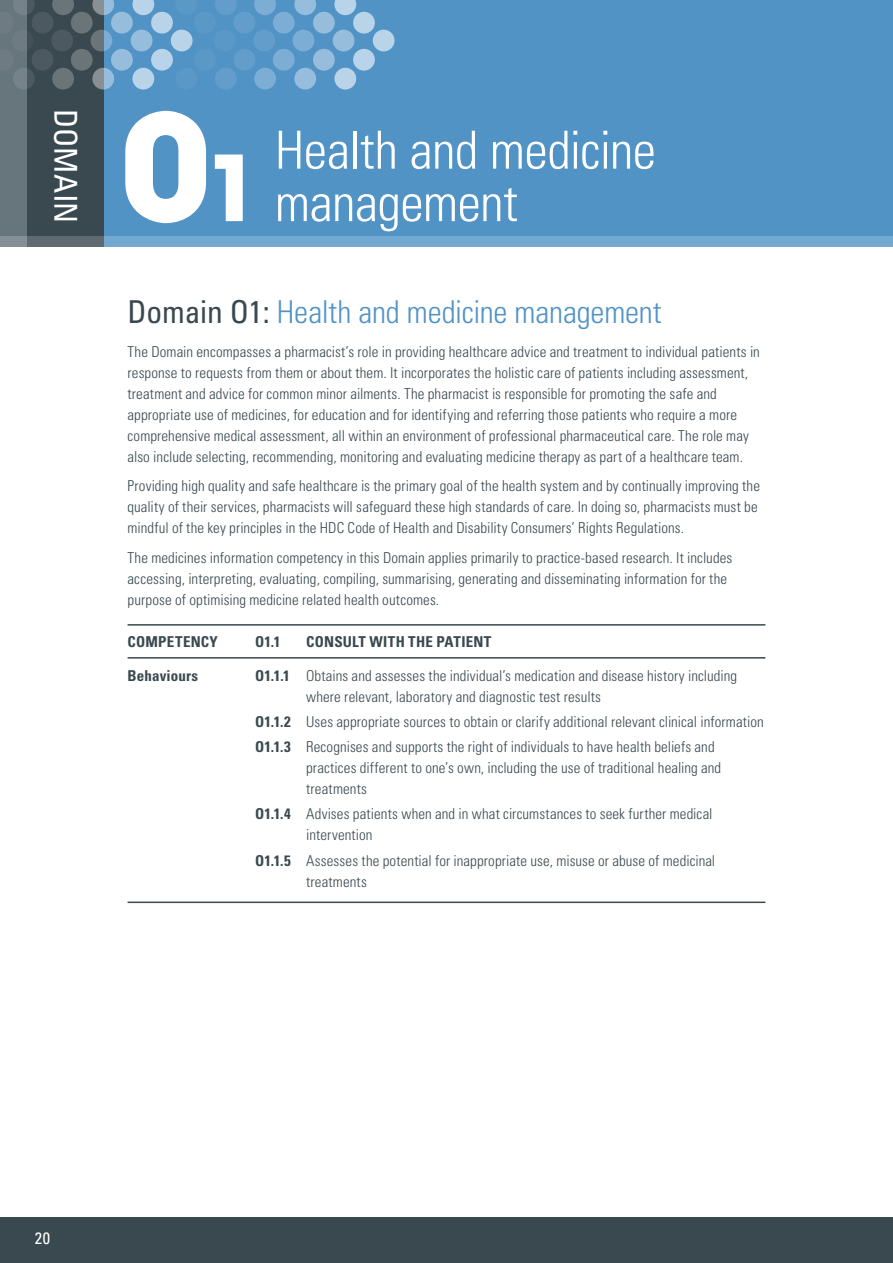
<style>
.page{position:relative;width:893px;height:1263px;background:#fff}
.page>*{position:absolute;margin:0;border:0;box-sizing:border-box;transform-origin:0 0}
.t1{font:700 146.25px "Avant Garde";color:#fff}
.t2{font:300 condensed 52.5px/52.5px "Univers";letter-spacing:-.01em;color:#fff}
.t3{font:300 condensed 31.5px "Univers";letter-spacing:-.005em;color:#5293c6}
.t4{font:condensed 31.5px "Univers";color:#fff}
.t5{font:condensed 16.5px "Univers";color:#fff}
.t6{font:300 condensed 15px/21px "Univers";letter-spacing:.005em;color:#3a484f}
.t7{font:700 condensed 15px "Univers";letter-spacing:.015em;color:#3a484f}
.s1{font-size:90px}
.s2{font-weight:400;color:#3a484f}
.s3{font-weight:700}
</style>
<div class="page">
<div style="left:0;top:1217px;width:893px;height:46px;background:#3a484f"></div>
<div style="left:0;top:0;width:893px;height:247px;background:#5293c6"></div>
<hr style="left:128px;top:624px;width:637px;height:2px;background:#3a484f">
<hr style="left:128px;top:657px;width:637px;height:2px;background:#3a484f">
<hr style="left:128px;top:901px;width:637px;height:2px;background:#3a484f">
<div style="left:0;top:0;width:28px;height:247px;background:#67757d"></div>
<div style="left:28px;top:0;width:76px;height:247px;background:#3a484f"></div>
<svg style="left:0;top:236px;width:893px;height:11px;background:#71a2c6"></svg>
<div style="left:333px;top:30px;width:21px;height:21px;background:#96bddc;border-radius:50%"></div>
<div style="left:313px;top:49px;width:22px;height:22px;background:#96bddc;border-radius:50%"></div>
<div style="left:294px;top:68px;width:22px;height:22px;background:#96bddc;border-radius:50%"></div>
<svg style="left:294px;top:0;width:22px;height:15px"></svg>
<div style="left:313px;top:12px;width:22px;height:22px;background:#96bddc;border-radius:50%"></div>
<div style="left:373px;top:30px;width:22px;height:21px;background:#b9d3e8;border-radius:50%"></div>
<div style="left:353px;top:49px;width:22px;height:22px;background:#b9d3e8;border-radius:50%"></div>
<svg style="left:334px;top:68px;width:22px;height:22px"></svg>
<svg style="left:334px;top:0;width:22px;height:15px"></svg>
<div style="left:353px;top:12px;width:22px;height:22px;background:#b9d3e8;border-radius:50%"></div>
<div style="left:253px;top:30px;width:22px;height:21px;background:#629dcb;border-radius:50%"></div>
<div style="left:234px;top:49px;width:21px;height:22px;background:#629dcb;border-radius:50%"></div>
<div style="left:215px;top:68px;width:22px;height:22px;background:#629dcb;border-radius:50%"></div>
<svg style="left:215px;top:0;width:22px;height:15px"></svg>
<div style="left:234px;top:12px;width:21px;height:22px;background:#629dcb;border-radius:50%"></div>
<div style="left:214px;top:30px;width:21px;height:21px;background:#5a98c8;border-radius:50%"></div>
<div style="left:194px;top:49px;width:22px;height:22px;background:#5a98c8;border-radius:50%"></div>
<div style="left:175px;top:68px;width:22px;height:22px;background:#5a98c8;border-radius:50%"></div>
<div style="left:194px;top:12px;width:22px;height:22px;background:#5a98c8;border-radius:50%"></div>
<div style="left:293px;top:30px;width:21px;height:21px;background:#7cadd4;border-radius:50%"></div>
<div style="left:273px;top:49px;width:22px;height:22px;background:#7cadd4;border-radius:50%"></div>
<div style="left:254px;top:68px;width:22px;height:22px;background:#7cadd4;border-radius:50%"></div>
<svg style="left:254px;top:0;width:22px;height:15px"></svg>
<div style="left:273px;top:12px;width:22px;height:22px;background:#7cadd4;border-radius:50%"></div>
<div style="left:171px;top:30px;width:22px;height:21px;background:#b9d3e8;border-radius:50%"></div>
<div style="left:151px;top:49px;width:22px;height:22px;background:#b9d3e8;border-radius:50%"></div>
<svg style="left:132px;top:68px;width:22px;height:22px"></svg>
<svg style="left:132px;top:0;width:22px;height:15px"></svg>
<div style="left:151px;top:12px;width:22px;height:22px;background:#b9d3e8;border-radius:50%"></div>
<div style="left:51px;top:30px;width:22px;height:21px;background:#4d5960;border-radius:50%"></div>
<div style="left:32px;top:49px;width:21px;height:22px;background:#4d5960;border-radius:50%"></div>
<svg style="left:13px;top:68px;width:22px;height:22px"></svg>
<div style="left:32px;top:12px;width:21px;height:22px;background:#4d5960;border-radius:50%"></div>
<svg style="left:12px;top:30px;width:22px;height:21px"></svg>
<svg style="left:13px;top:0;width:22px;height:34px"></svg>
<svg style="left:91px;top:30px;width:21px;height:21px"></svg>
<div style="left:71px;top:49px;width:22px;height:22px;background:#6a757a;border-radius:50%"></div>
<div style="left:52px;top:68px;width:22px;height:22px;background:#6a757a;border-radius:50%"></div>
<svg style="left:52px;top:0;width:22px;height:15px"></svg>
<div style="left:71px;top:12px;width:22px;height:22px;background:#6a757a;border-radius:50%"></div>
<div style="left:131px;top:30px;width:21px;height:21px;background:#96bddc;border-radius:50%"></div>
<div style="left:111px;top:49px;width:22px;height:22px;background:#96bddc;border-radius:50%"></div>
<svg style="left:92px;top:68px;width:22px;height:22px"></svg>
<svg style="left:92px;top:0;width:22px;height:15px"></svg>
<div style="left:111px;top:12px;width:22px;height:22px;background:#96bddc;border-radius:50%"></div>
<h3 class="t4" style="left:86px;top:109px;width:116px;rotate:90deg">DOMAIN</h3>
<h1 class="t1" style="left:120px;top:72px;width:142px">0<span class="s1">1</span></h1>
<h2 class="t2" style="left:275px;top:124px;width:382px">Health and medicine management</h2>
<h3 class="t3" style="left:128px;top:293px;width:536px"><span class="s2">Domain O1:</span> Health and medicine management</h3>
<p class="t6" style="left:128px;top:341px;width:634px">The Domain encompasses a pharmacist’s role in providing healthcare advice and treatment to individual patients in response to requests from them or about them. It incorporates the holistic care of patients including assessment, treatment and advice for common minor ailments. The pharmacist is responsible for promoting the safe and appropriate use of medicines, for education and for identifying and referring those patients who require a more comprehensive medical assessment, all within an environment of professional pharmaceutical care. The role may also include selecting, recommending, monitoring and evaluating medicine therapy as part of a healthcare team.</p>
<p class="t6" style="left:128px;top:475px;width:634px">Providing high quality and safe healthcare is the primary goal of the health system and by continually improving the quality of their services, pharmacists will safeguard these high standards of care. In doing so, pharmacists must be mindful of the key principles in the HDC Code of Health and Disability Consumers’ Rights Regulations.</p>
<p class="t6" style="left:128px;top:547px;width:606px">The medicines information competency in this Domain applies primarily to practice-based research. It includes accessing, interpreting, evaluating, compiling, summarising, generating and disseminating information for the purpose of optimising medicine related health outcomes.</p>
<p class="t7" style="left:128px;top:632px;width:92px">COMPETENCY</p>
<p class="t7" style="left:255px;top:632px;width:27px">O1.1</p>
<p class="t7" style="left:306px;top:632px;width:187px">CONSULT WITH THE PATIENT</p>
<p class="t7" style="left:128px;top:666px;width:72px">Behaviours</p>
<p class="t6" style="left:306px;top:665px;width:432px;text-indent:-51px"><span class="s3">O1.1.1</span> Obtains and assesses the individual’s medication and disease history including where relevant, laboratory and diagnostic test results</p>
<p class="t6" style="left:255px;top:709px;width:510px;line-height:25.2px"><span class="s3">O1.1.2</span> Uses appropriate sources to obtain or clarify additional relevant clinical information<br><span class="s3">O1.1.3</span> Recognises and supports the right of individuals to have health beliefs and</p>
<p class="t6" style="left:306px;top:757px;width:417px">practices different to one’s own, including the use of traditional healing and treatments</p>
<p class="t6" style="left:306px;top:804px;width:408px;text-indent:-51px"><span class="s3">O1.1.4</span> Advises patients when and in what circumstances to seek further medical intervention</p>
<p class="t6" style="left:306px;top:850px;width:411px;text-indent:-51px"><span class="s3">O1.1.5</span> Assesses the potential for inappropriate use, misuse or abuse of medicinal treatments</p>
<p class="t5" style="left:35px;top:1228px;width:17px">20</p>
</div>
